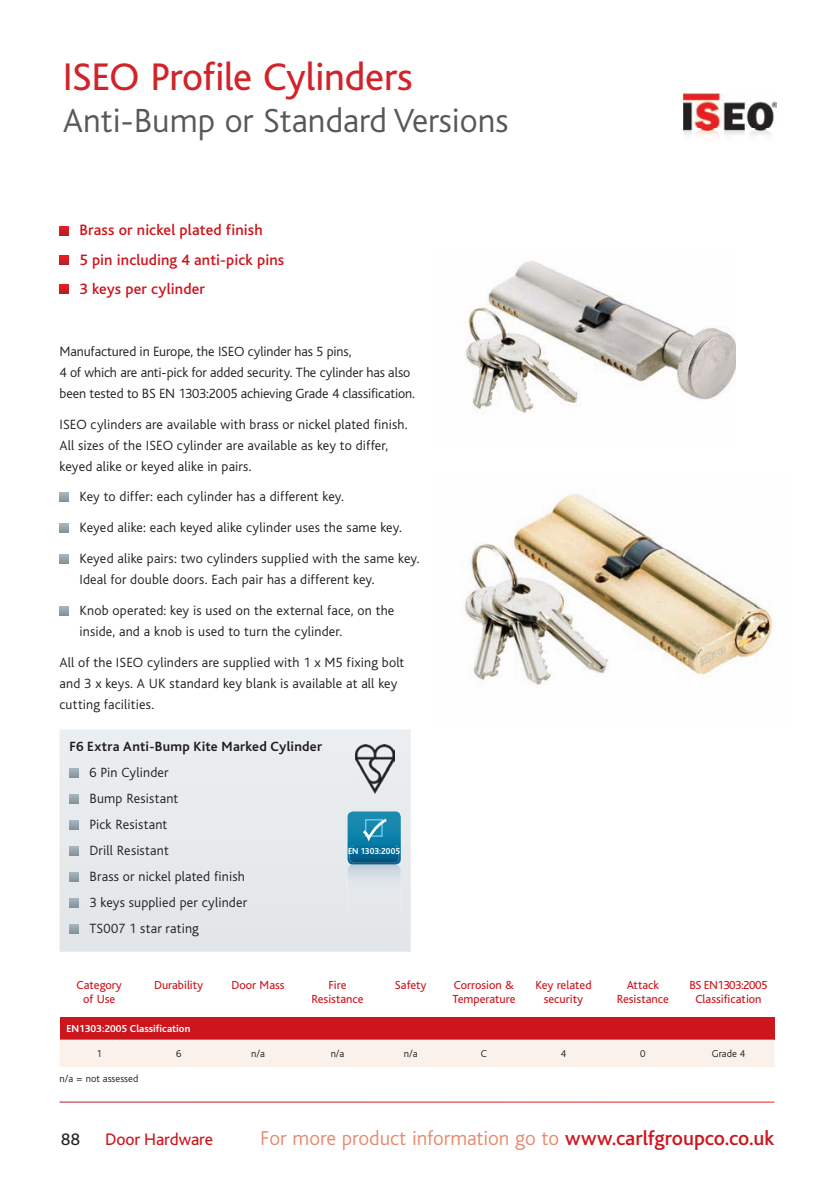
<style>
.page{position:relative;width:834px;height:1191px;background:#fff}
.page>*{position:absolute;margin:0;border:0;box-sizing:border-box;transform-origin:0 0}
.t1{font:40.25px "Bliss";letter-spacing:-.015em;color:#d1232a}
.t2{font:300 35px "Bliss";color:#57585a}
.t3{font:300 21px "Bliss";letter-spacing:-.01em;color:#e58c71}
.t4{font:17.5px "Bliss";letter-spacing:-.005em;color:#cd151d}
.t5{font:17.5px "Bliss";color:#231f20}
.t6{font:500 15.75px/29.2px "Bliss";letter-spacing:.005em;color:#cd151d}
.t7{font:300 14px/21px "Bliss";letter-spacing:.01em;color:#231f20}
.t8{font:700 14px "Bliss";letter-spacing:.015em;color:#231f20}
.t9{font:12.25px/14px "Bliss";color:#cd151d;text-align:center}
.t10{font:300 10.5px "Bliss";color:#231f20}
.t11{font:700 10.5px "Bliss";color:#fff}
.t12{font:700 9.1px "Bliss";letter-spacing:.015em;color:#fff;scale:.95 1}
.s1{font-weight:500;color:#cd151d}
</style>
<div class="page">
<img style="left:683px;top:94px;width:93px;height:43px">
<img style="left:683px;top:129px;width:93px;height:1px">
<div style="left:60px;top:729px;width:350px;height:222px;background:#e7ebed"></div>
<img style="left:355px;top:744px;width:40px;height:49px">
<svg style="left:347px;top:811px;width:53px;height:53px;background:#288fb3"></svg>
<img style="left:347px;top:864px;width:53px;height:54px">
<img style="left:349px;top:845px;width:50px;height:18px">
<img style="left:465px;top:493px;width:308px;height:192px">
<img style="left:466px;top:261px;width:269px;height:153px">
<div style="left:60px;top:1017px;width:714px;height:22px;background:#cd151d"></div>
<div style="left:60px;top:1039px;width:714px;height:28px;background:#fbf1eb"></div>
<svg style="left:60px;top:226px;width:9px;height:9px"></svg>
<svg style="left:60px;top:255px;width:9px;height:9px"></svg>
<svg style="left:60px;top:284px;width:9px;height:10px"></svg>
<svg style="left:60px;top:492px;width:9px;height:9px"></svg>
<svg style="left:60px;top:523px;width:9px;height:9px"></svg>
<svg style="left:60px;top:554px;width:9px;height:9px"></svg>
<svg style="left:60px;top:606px;width:9px;height:9px"></svg>
<svg style="left:69px;top:768px;width:10px;height:9px"></svg>
<svg style="left:69px;top:794px;width:10px;height:9px"></svg>
<svg style="left:69px;top:820px;width:10px;height:9px"></svg>
<svg style="left:69px;top:846px;width:10px;height:9px"></svg>
<svg style="left:69px;top:872px;width:10px;height:9px"></svg>
<svg style="left:69px;top:898px;width:10px;height:9px"></svg>
<svg style="left:69px;top:924px;width:10px;height:9px"></svg>
<h1 class="t1" style="left:63px;top:56px;width:351px">ISEO Profile Cylinders</h1>
<h2 class="t2" style="left:63px;top:102px;width:447px">Anti-Bump or Standard Versions</h2>
<p class="t6" style="left:79px;top:216px;width:206px">Brass or nickel plated finish<br>5 pin including 4 anti-pick pins<br>3 keys per cylinder</p>
<p class="t7" style="left:60px;top:341px;width:357px">Manufactured in Europe, the ISEO cylinder has 5 pins,<br>4 of which are anti-pick for added security. The cylinder has also been tested to BS EN 1303:2005 achieving Grade 4 classification.</p>
<p class="t7" style="left:60px;top:414px;width:349px">ISEO cylinders are available with brass or nickel plated finish.<br>All sizes of the ISEO cylinder are available as key to differ, keyed alike or keyed alike in pairs.</p>
<p class="t7" style="left:79px;top:486px;width:266px">Key to differ: each cylinder has a different key.</p>
<p class="t7" style="left:79px;top:517px;width:324px">Keyed alike: each keyed alike cylinder uses the same key.</p>
<p class="t7" style="left:79px;top:548px;width:341px">Keyed alike pairs: two cylinders supplied with the same key.<br>Ideal for double doors. Each pair has a different key.</p>
<p class="t7" style="left:79px;top:600px;width:316px">Knob operated: key is used on the external face, on the inside, and a knob is used to turn the cylinder.</p>
<p class="t7" style="left:60px;top:652px;width:346px">All of the ISEO cylinders are supplied with 1 x M5 fixing bolt and 3 x keys. A UK standard key blank is available at all key cutting facilities.</p>
<p class="t8" style="left:69px;top:739px;width:254px">F6 Extra Anti-Bump Kite Marked Cylinder</p>
<p class="t7" style="left:89px;top:760px;width:159px;line-height:25.9px">6 Pin Cylinder<br>Bump Resistant<br>Pick Resistant<br>Drill Resistant<br>Brass or nickel plated finish<br>3 keys supplied per cylinder<br>TS007 1 star rating</p>
<p class="t12" style="left:348px;top:846px;width:56px">EN 1303:2005</p>
<p class="t9" style="left:77px;top:978px;width:47px">Category of Use</p>
<p class="t9" style="left:154px;top:978px;width:51px">Durability</p>
<p class="t9" style="left:231px;top:978px;width:55px">Door Mass</p>
<p class="t9" style="left:311px;top:978px;width:53px">Fire<br>Resistance</p>
<p class="t9" style="left:395px;top:978px;width:33px">Safety</p>
<p class="t9" style="left:452px;top:978px;width:65px;text-align:left">Corrosion &amp;<br>Temperature</p>
<p class="t9" style="left:535px;top:978px;width:58px">Key related security</p>
<p class="t9" style="left:616px;top:978px;width:53px">Attack<br>Resistance</p>
<p class="t9" style="left:689px;top:978px;width:79px">BS EN1303:2005<br>Classification</p>
<p class="t11" style="left:67px;top:1023px;width:125px">EN1303:2005 Classification</p>
<p class="t10" style="left:97px;top:1048px;width:7px">1</p>
<p class="t10" style="left:176px;top:1048px;width:7px">6</p>
<p class="t10" style="left:251px;top:1048px;width:15px">n/a</p>
<p class="t10" style="left:330px;top:1048px;width:15px">n/a</p>
<p class="t10" style="left:404px;top:1048px;width:15px">n/a</p>
<p class="t10" style="left:481px;top:1048px;width:8px">C</p>
<p class="t10" style="left:560px;top:1048px;width:7px">4</p>
<p class="t10" style="left:640px;top:1048px;width:7px">0</p>
<p class="t10" style="left:711px;top:1048px;width:35px">Grade 4</p>
<p class="t10" style="left:60px;top:1073px;width:80px">n/a = not assessed</p>
<p class="t5" style="left:61px;top:1129px;width:20px">88</p>
<p class="t4" style="left:105px;top:1129px;width:109px">Door Hardware</p>
<h3 class="t3" style="left:260px;top:1127px;width:515px">For more product information go to <span class="s1">www.carlfgroupco.co.uk</span></h3>
</div>
